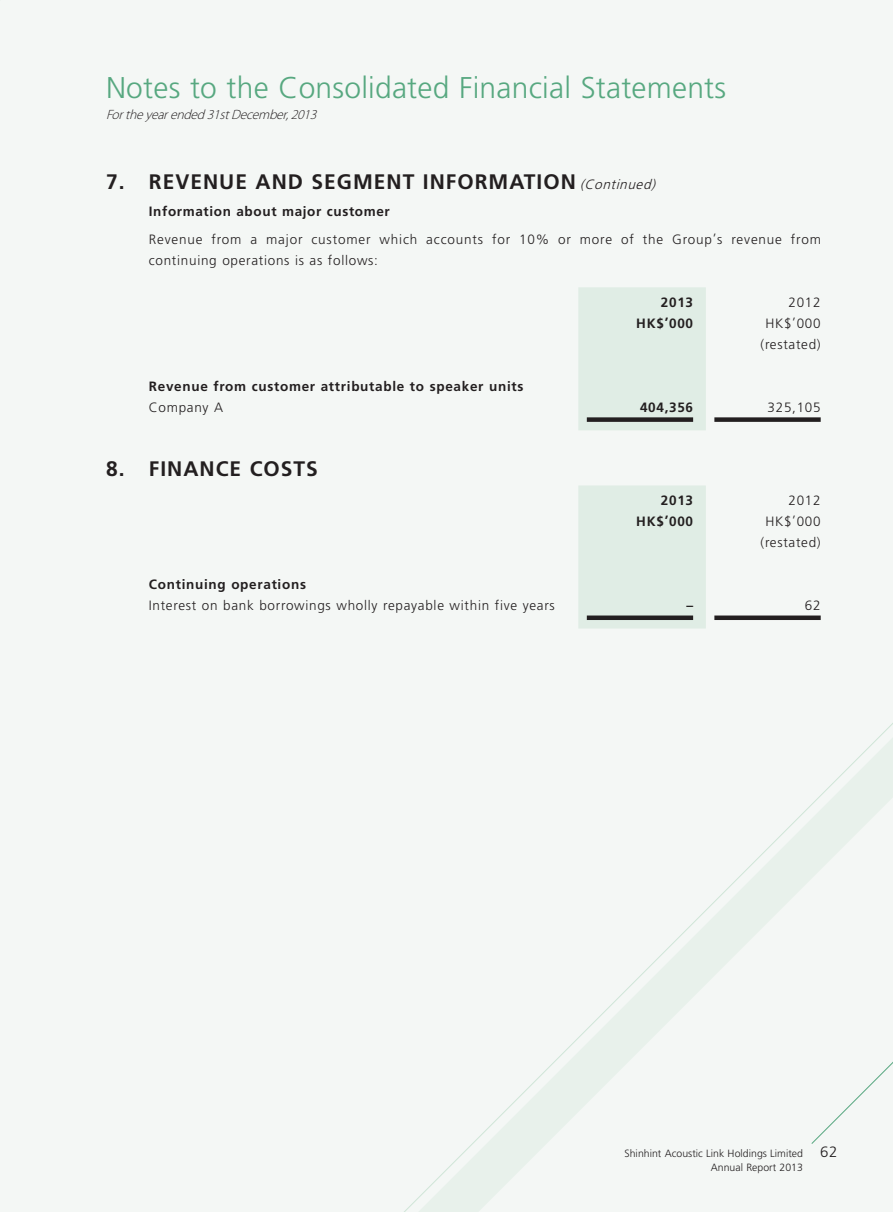
<style>
.page{position:relative;width:893px;height:1212px;background:#f4f7f5}
.page>*{position:absolute;margin:0;border:0;box-sizing:border-box;transform-origin:0 0}
.t1{font:300 30px "Frutiger LT Std";letter-spacing:.01em;color:#57a880}
.Heading_1{font:700 21px "Frutiger LT Std";letter-spacing:.05em;color:#231f20}
.t2{font:300 15px "Frutiger LT Std";color:#231f20}
.Body_Text{font:300 13.5px/21px "Frutiger LT Std";letter-spacing:.055em;color:#231f20}
.Body_Text-2{font:700 13.5px "Frutiger LT Std";letter-spacing:.055em;color:#231f20}
.t3{font:italic 300 13.5px "Myriad Pro";color:#231f20}
.Heading_2{font:700 13.5px "Frutiger LT Std";letter-spacing:.05em;color:#231f20}
.Heading_1-2{font:italic 300 13.5px "Frutiger LT Std";color:#231f20}
.t4{font:300 10.5px/13.5px "Frutiger LT Std";letter-spacing:.005em;color:#231f20;text-align:right}
</style>
<div class="page">
<svg style="left:418px;top:737px;width:475px;height:475px"></svg>
<div style="left:578px;top:287px;width:128px;height:143px;background:#e0ede5"></div>
<div style="left:587px;top:417px;width:106px;height:5px;background:#231f20"></div>
<div style="left:714px;top:417px;width:107px;height:5px;background:#231f20"></div>
<div style="left:578px;top:485px;width:128px;height:143px;background:#e0ede5"></div>
<div style="left:587px;top:615px;width:106px;height:5px;background:#231f20"></div>
<div style="left:714px;top:615px;width:107px;height:5px;background:#231f20"></div>
<h1 class="t1" style="left:106px;top:71px;width:622px">Notes to the Consolidated Financial Statements</h1>
<p class="t3" style="left:286px;top:107px;width:37px">, 2013</p>
<p class="t3" style="left:106px;top:107px;width:120px">For the year ended 31</p>
<p class="t3" style="left:220px;top:107px;width:73px">st December</p>
<p class="Heading_1" style="left:106px;top:169px;width:20px">7.</p>
<p class="Heading_1" style="left:106px;top:457px;width:20px">8.</p>
<p class="Heading_1" style="left:149px;top:169px;width:429px">REVENUE AND SEGMENT INFORMATION</p>
<p class="Heading_1-2" style="left:580px;top:177px;width:9px">(</p>
<p class="Heading_1-2" style="left:651px;top:177px;width:9px">(</p>
<p class="Heading_1-2" style="left:585px;top:177px;width:72px">Continued</p>
<p class="Heading_2" style="left:149px;top:204px;width:243px">Information about major customer</p>
<p class="Body_Text" style="left:212px;top:229px;width:32px">from</p>
<p class="Body_Text" style="left:379px;top:229px;width:39px">which</p>
<p class="Body_Text" style="left:266px;top:229px;width:38px">major</p>
<p class="Body_Text" style="left:149px;top:229px;width:231px">Revenue<br>continuing operations is as follows:</p>
<p class="Body_Text" style="left:311px;top:229px;width:61px">customer</p>
<p class="Body_Text" style="left:250px;top:229px;width:8px">a</p>
<p class="Body_Text" style="left:426px;top:229px;width:58px">accounts</p>
<p class="Body_Text" style="left:492px;top:229px;width:20px">for</p>
<p class="Body_Text" style="left:519px;top:229px;width:31px">10%</p>
<p class="Body_Text" style="left:558px;top:229px;width:14px">or</p>
<p class="Body_Text" style="left:580px;top:229px;width:34px">more</p>
<p class="Body_Text" style="left:621px;top:229px;width:14px">of</p>
<p class="Body_Text" style="left:643px;top:229px;width:22px">the</p>
<p class="Body_Text" style="left:672px;top:229px;width:52px">Group s’</p>
<p class="Body_Text" style="left:731px;top:229px;width:52px">revenue</p>
<p class="Body_Text" style="left:791px;top:229px;width:32px">from</p>
<p class="Body_Text-2" style="left:661px;top:294px;width:34px">2013</p>
<p class="Body_Text" style="left:788px;top:292px;width:34px">2012</p>
<p class="Body_Text-2" style="left:636px;top:315px;width:58px">HK$ 000</p>
<p class="Body_Text-2" style="left:665px;top:314px;width:5px">’</p>
<p class="Body_Text" style="left:765px;top:313px;width:57px">HK$ 000</p>
<p class="Body_Text" style="left:792px;top:312px;width:5px">‘</p>
<p class="Body_Text" style="left:760px;top:334px;width:62px">(restated(</p>
<p class="Body_Text-2" style="left:149px;top:378px;width:376px">Revenue from customer attributable to speaker units</p>
<p class="Body_Text" style="left:149px;top:397px;width:76px">Company A</p>
<p class="Body_Text-2" style="left:640px;top:399px;width:55px">404,356</p>
<p class="Body_Text" style="left:768px;top:397px;width:55px">325,105</p>
<p class="Heading_1" style="left:149px;top:457px;width:171px">FINANCE COSTS</p>
<p class="Body_Text-2" style="left:149px;top:576px;width:159px">Continuing operations</p>
<p class="Body_Text" style="left:149px;top:595px;width:407px">Interest on bank borrowings wholly repayable within five years</p>
<p class="Body_Text-2" style="left:661px;top:492px;width:34px">2013</p>
<p class="Body_Text" style="left:788px;top:490px;width:34px">2012</p>
<p class="Body_Text-2" style="left:636px;top:513px;width:58px">HK$ 000</p>
<p class="Body_Text-2" style="left:665px;top:512px;width:5px">’</p>
<p class="Body_Text" style="left:765px;top:511px;width:57px">HK$ 000</p>
<p class="Body_Text" style="left:792px;top:510px;width:5px">‘</p>
<p class="Body_Text" style="left:760px;top:532px;width:62px">(restated(</p>
<p class="Body_Text-2" style="left:686px;top:597px;width:8px">–</p>
<p class="Body_Text" style="left:805px;top:595px;width:17px">62</p>
<p class="t4" style="left:624px;top:1147px;width:180px">Shinhint Acoustic Link Holdings Limited<br>Annual Report 2013</p>
<p class="t2" style="left:820px;top:1143px;width:19px">62</p>
</div>
